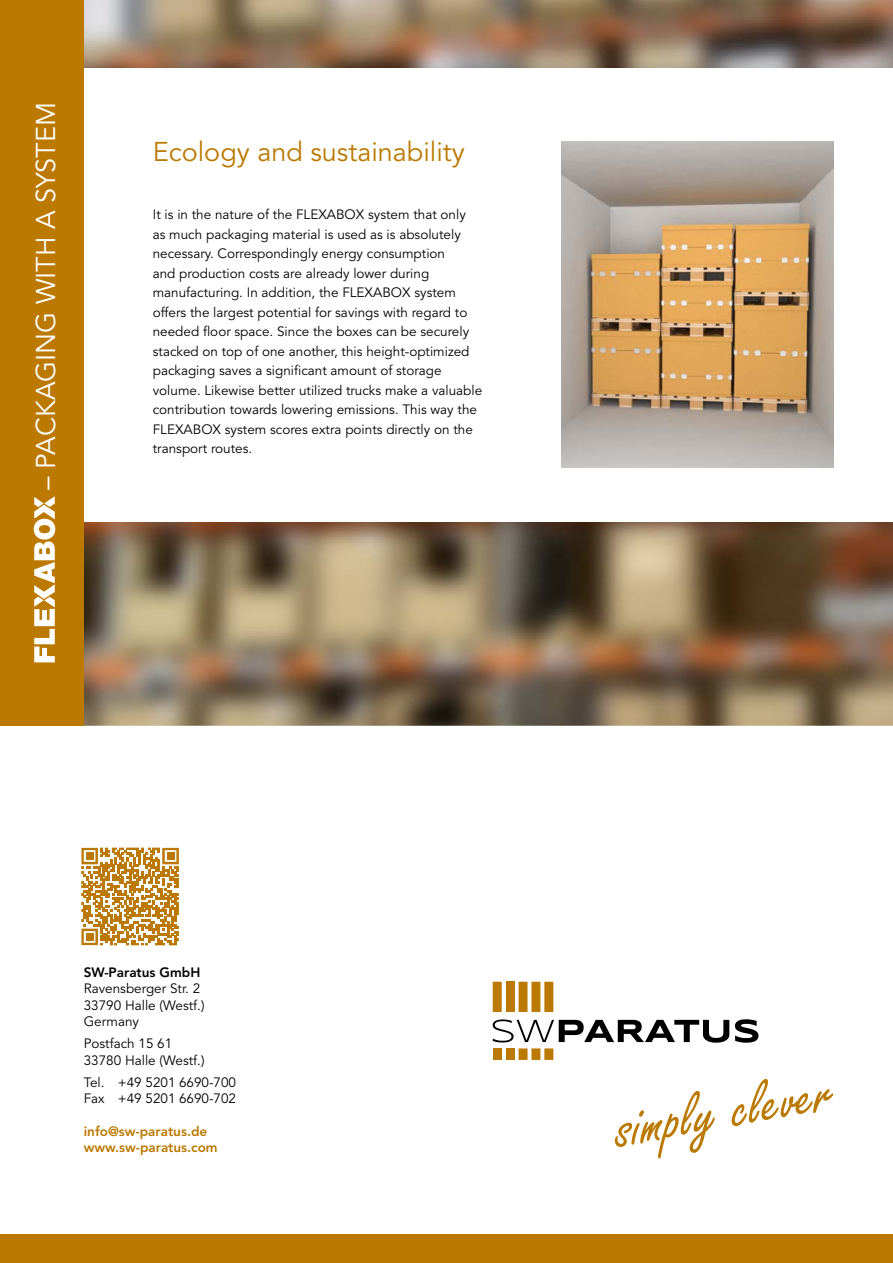
<style>
.page{position:relative;width:893px;height:1263px;background:#fff}
.page>*{position:absolute;margin:0;border:0;box-sizing:border-box;transform-origin:0 0}
.t1{font:27px "Avenir";color:#bb7900}
.t2{font:27px "Avenir";color:#fff}
.t3{font:13.5px/19.5px "Avenir";color:#000}
.t4{font:800 13.5px/16.2px "Avenir";color:#bb7900}
.t5{font:800 13.5px "Avenir";color:#000}
</style>
<div class="page">
<img style="left:83px;top:0;width:810px;height:726px">
<div style="left:0;top:1235px;width:893px;height:28px;background:#bb7900"></div>
<img style="left:83px;top:54px;width:810px;height:14px">
<img style="left:83px;top:522px;width:810px;height:14px">
<div style="left:0;top:68px;width:893px;height:454px;background:#fff"></div>
<svg style="left:493px;top:1019px;width:236px;height:24px"></svg>
<svg style="left:735px;top:1019px;width:23px;height:24px"></svg>
<div style="left:519px;top:982px;width:8px;height:30px;background:#bb7900"></div>
<div style="left:506px;top:982px;width:9px;height:30px;background:#bb7900"></div>
<div style="left:493px;top:982px;width:9px;height:30px;background:#bb7900"></div>
<div style="left:531px;top:982px;width:9px;height:30px;background:#bb7900"></div>
<div style="left:544px;top:982px;width:9px;height:30px;background:#bb7900"></div>
<div style="left:519px;top:1048px;width:8px;height:12px;background:#bb7900"></div>
<div style="left:506px;top:1048px;width:9px;height:12px;background:#bb7900"></div>
<div style="left:493px;top:1048px;width:9px;height:12px;background:#bb7900"></div>
<div style="left:531px;top:1048px;width:9px;height:12px;background:#bb7900"></div>
<div style="left:544px;top:1048px;width:9px;height:12px;background:#bb7900"></div>
<div style="left:0;top:0;width:83px;height:726px;background:#bb7900"></div>
<img style="left:561px;top:142px;width:272px;height:326px">
<svg style="left:34px;top:496px;width:21px;height:166px"></svg>
<svg style="left:615px;top:1079px;width:218px;height:79px"></svg>
<svg style="left:81px;top:847px;width:98px;height:99px"></svg>
<h1 class="t2" style="left:30px;top:489px;width:389px;rotate:-90deg">– PACKAGING WITH A SYSTEM</h1>
<h1 class="t1" style="left:153px;top:136px;width:313px">Ecology and sustainability</h1>
<p class="t3" style="left:153px;top:205px;width:331px">It is in the nature of the FLEXABOX system that only<br>as much packaging material is used as is absolutely necessary. Correspondingly energy consumption<br>and production costs are already lower during manufacturing. In addition, the FLEXABOX system offers the largest potential for savings with regard to needed floor space. Since the boxes can be securely stacked on top of one another, this height-optimized packaging saves a significant amount of storage volume. Likewise better utilized trucks make a valuable contribution towards lowering emissions. This way the FLEXABOX system scores extra points directly on the transport routes.</p>
<p class="t5" style="left:84px;top:964px;width:118px">SW-Paratus GmbH</p>
<p class="t3" style="left:84px;top:981px;width:122px;line-height:16.2px">Ravensberger Str. 2<br>33790 Halle (Westf.)<br>Germany</p>
<p class="t3" style="left:84px;top:1036px;width:122px;line-height:16.2px">Postfach 15 61<br>33780 Halle (Westf.)</p>
<p class="t3" style="left:84px;top:1075px;width:154px;line-height:16.2px">Tel. +49 5201 6690-700<br>Fax +49 5201 6690-702</p>
<p class="t4" style="left:84px;top:1123px;width:135px">info@sw-paratus.de www.sw-paratus.com</p>
</div>
